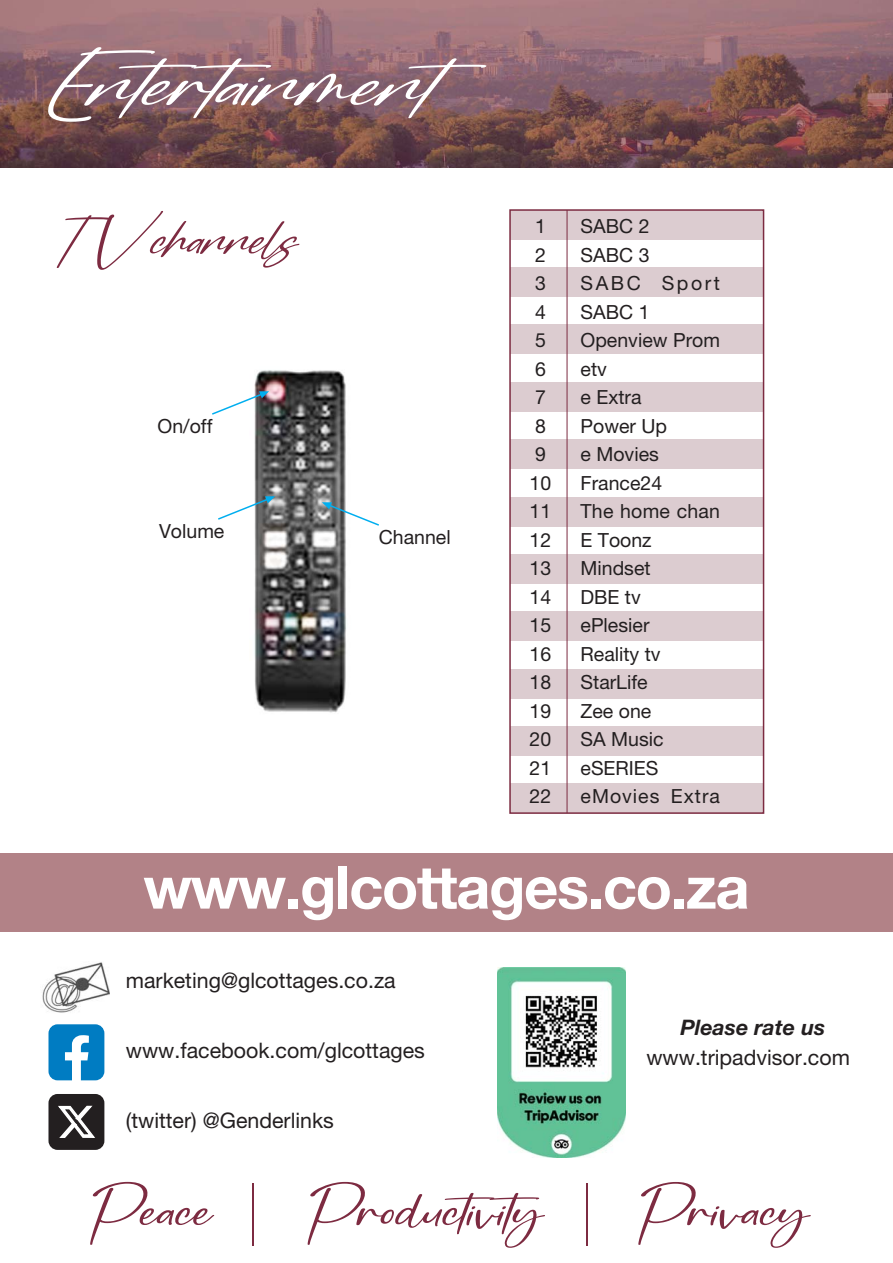
<style>
.page{position:relative;width:893px;height:1263px;background:#fff}
.page>*{position:absolute;margin:0;border:0;box-sizing:border-box;transform-origin:0 0}
.t1{font:700 59.7px "Helvetica Neue";letter-spacing:-.025em;color:#fff}
.t2{font:21.45px "Helvetica Neue";color:#231f20}
.t3{font:italic 700 21.45px "Helvetica Neue";color:#231f20}
.t4{font:19.5px/28.5px "Helvetica Neue";color:#231f20}
</style>
<div class="page">
<img style="left:254px;top:370px;width:92px;height:343px">
<svg style="left:212px;top:391px;width:57px;height:25px"></svg>
<svg style="left:218px;top:496px;width:57px;height:25px"></svg>
<svg style="left:322px;top:502px;width:57px;height:25px"></svg>
<svg style="left:90px;top:1182px;width:124px;height:63px"></svg>
<svg style="left:308px;top:1182px;width:237px;height:66px"></svg>
<svg style="left:638px;top:1182px;width:173px;height:66px"></svg>
<hr style="left:253px;top:1183px;width:1px;height:62px;background:#7d2b41">
<hr style="left:586px;top:1183px;width:1px;height:62px;background:#7d2b41">
<div style="left:0;top:853px;width:893px;height:79px;background:#b28287"></div>
<img style="left:497px;top:968px;width:128px;height:189px">
<div style="left:48px;top:1024px;width:56px;height:56px;background:#007cc2;border-radius:9px"></div>
<svg style="left:65px;top:1035px;width:24px;height:46px"></svg>
<div style="left:48px;top:1094px;width:56px;height:56px;background:#231f20;border-radius:9px"></div>
<svg style="left:58px;top:1105px;width:37px;height:33px"></svg>
<img style="left:42px;top:962px;width:68px;height:51px">
<svg style="left:57px;top:211px;width:242px;height:59px"></svg>
<div style="left:510px;top:210px;width:254px;height:29px;background:#dcccd0"></div>
<div style="left:510px;top:267px;width:254px;height:30px;background:#dcccd0"></div>
<div style="left:510px;top:325px;width:254px;height:29px;background:#dcccd0"></div>
<div style="left:510px;top:382px;width:254px;height:29px;background:#dcccd0"></div>
<div style="left:510px;top:439px;width:254px;height:30px;background:#dcccd0"></div>
<div style="left:510px;top:497px;width:254px;height:29px;background:#dcccd0"></div>
<div style="left:510px;top:554px;width:254px;height:30px;background:#dcccd0"></div>
<div style="left:510px;top:612px;width:254px;height:29px;background:#dcccd0"></div>
<div style="left:510px;top:669px;width:254px;height:29px;background:#dcccd0"></div>
<div style="left:510px;top:726px;width:254px;height:30px;background:#dcccd0"></div>
<div style="left:510px;top:784px;width:254px;height:29px;background:#dcccd0"></div>
<div style="left:509px;top:209px;width:255px;height:605px;border:2px solid #7c2b41"></div>
<hr style="left:567px;top:210px;width:1px;height:603px;background:#7c2b41">
<svg style="left:0;top:0;width:893px;height:167px"></svg>
<svg style="left:48px;top:47px;width:438px;height:75px"></svg>
<p class="t4" style="left:158px;top:414px;width:56px">On/off</p>
<p class="t4" style="left:159px;top:519px;width:67px">Volume</p>
<p class="t4" style="left:379px;top:525px;width:73px">Channel</p>
<p class="t4" style="left:530px;top:214px;width:23px">1<br>2<br>3<br>4<br>5<br>6<br>7<br>8<br>9<br>10<br>11<br>12<br>13<br>14<br>15<br>16<br>18<br>19<br>20<br>21<br>22</p>
<p class="t4" style="left:580px;top:214px;width:141px">SABC 2<br>SABC 3<br>SABC Sport<br>SABC 1<br>Openview Prom etv<br>e Extra<br>Power Up<br>e Movies<br>France24<br>The home chan<br>E Toonz<br>Mindset<br>DBE tv<br>ePlesier<br>Reality tv<br>StarLife<br>Zee one<br>SA Music eSERIES eMovies Extra</p>
<h1 class="t1" style="left:143px;top:866px;width:608px">www.glcottages.co.za</h1>
<p class="t2" style="left:126px;top:973px;width:271px">marketing@glcottages.co.za</p>
<p class="t2" style="left:126px;top:1043px;width:301px">www.facebook.com/glcottages</p>
<p class="t2" style="left:126px;top:1112px;width:210px">(twitter) @Genderlinks</p>
<p class="t3" style="left:680px;top:1020px;width:146px">Please rate us</p>
<p class="t2" style="left:646px;top:1050px;width:205px">www.tripadvisor.com</p>
</div>
